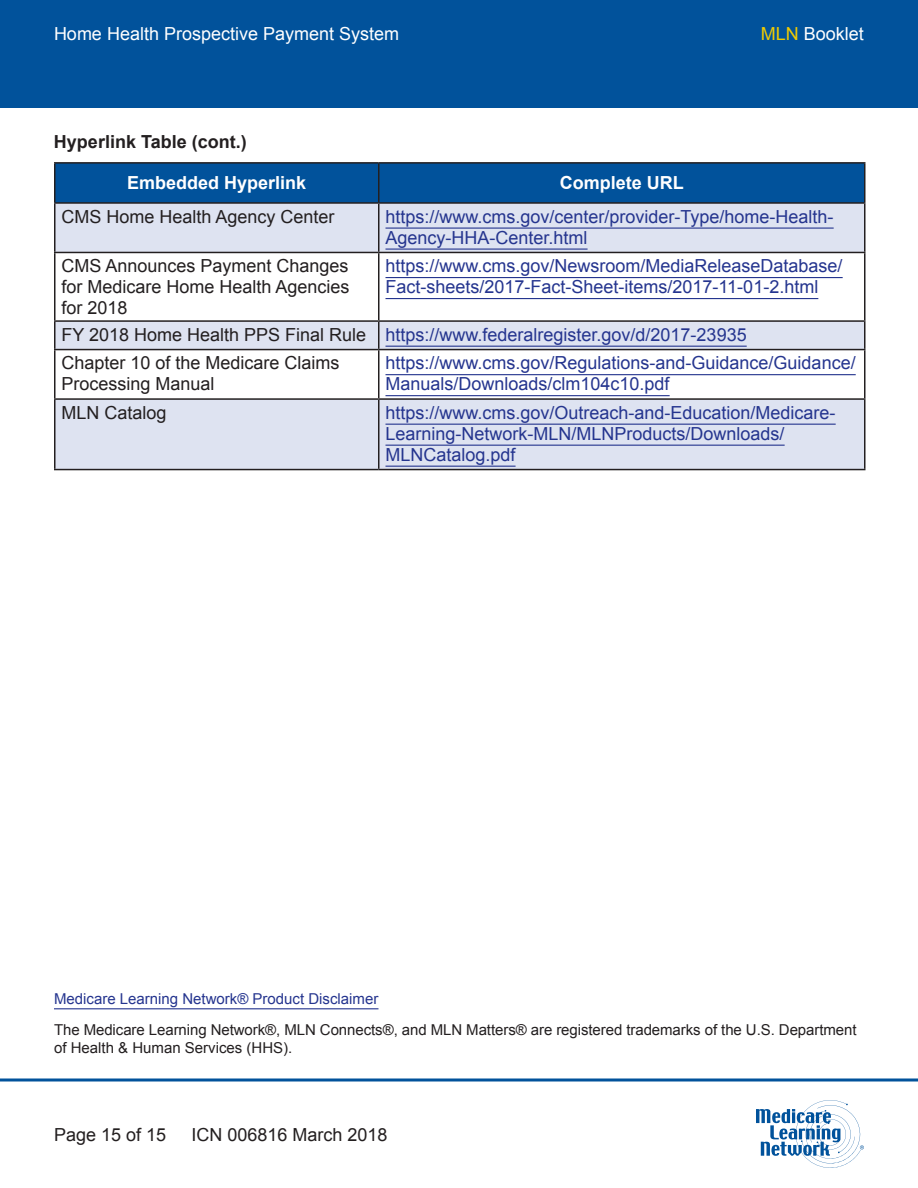
<style>
.page{position:relative;width:918px;height:1188px;background:#fff}
.page>*{position:absolute;margin:0;border:0;box-sizing:border-box;transform-origin:0 0}
.Table_Text{font:18px/21px "Arial";color:#25358f}
.Table_Text-2{font:18px/21px "Arial";color:#231f20;text-align:justify}
.t1{font:18px "Arial";color:#fff}
.Table_Header{font:700 18px "Arial";color:#fff}
.t2{font:700 18px "Arial";color:#231f20}
.Disclaimer{font:15px/18px "Arial";letter-spacing:-.005em;color:#231f20}
.Disclaimer-2{font:15px "Arial";color:#25358f}
.s1{color:#f0cb02}
</style>
<div class="page">
<div style="left:0;top:0;width:918px;height:108px;background:#01529b"></div>
<svg style="left:0;top:1078px;width:918px;height:4px;background:#407db3"></svg>
<svg style="left:756px;top:1100px;width:108px;height:68px"></svg>
<div style="left:56px;top:164px;width:808px;height:38px;background:#01529b"></div>
<svg style="left:56px;top:204px;width:808px;height:265px;fill:#dee3f1"></svg>
<hr style="left:54px;top:162px;width:325px;height:2px;background:#231f20">
<hr style="left:54px;top:164px;width:2px;height:38px;background:#231f20">
<hr style="left:379px;top:162px;width:487px;height:2px;background:#231f20">
<hr style="left:378px;top:164px;width:2px;height:38px;background:#231f20">
<hr style="left:864px;top:164px;width:2px;height:38px;background:#231f20">
<hr style="left:54px;top:202px;width:325px;height:2px;background:#231f20">
<hr style="left:54px;top:204px;width:2px;height:48px;background:#231f20">
<hr style="left:379px;top:202px;width:487px;height:2px;background:#231f20">
<hr style="left:378px;top:204px;width:2px;height:48px;background:#231f20">
<hr style="left:864px;top:204px;width:2px;height:48px;background:#231f20">
<hr style="left:54px;top:252px;width:325px;height:1px;background:#231f20">
<hr style="left:54px;top:253px;width:2px;height:67px;background:#231f20">
<hr style="left:379px;top:252px;width:487px;height:1px;background:#231f20">
<hr style="left:378px;top:253px;width:2px;height:67px;background:#231f20">
<hr style="left:864px;top:253px;width:2px;height:67px;background:#231f20">
<hr style="left:54px;top:320px;width:325px;height:2px;background:#231f20">
<hr style="left:54px;top:322px;width:2px;height:27px;background:#231f20">
<hr style="left:379px;top:320px;width:487px;height:2px;background:#231f20">
<hr style="left:378px;top:322px;width:2px;height:27px;background:#231f20">
<hr style="left:864px;top:322px;width:2px;height:27px;background:#231f20">
<hr style="left:54px;top:349px;width:325px;height:1px;background:#231f20">
<hr style="left:54px;top:350px;width:2px;height:48px;background:#231f20">
<hr style="left:379px;top:349px;width:487px;height:1px;background:#231f20">
<hr style="left:378px;top:350px;width:2px;height:48px;background:#231f20">
<hr style="left:864px;top:350px;width:2px;height:48px;background:#231f20">
<hr style="left:54px;top:398px;width:325px;height:2px;background:#231f20">
<hr style="left:54px;top:400px;width:2px;height:69px;background:#231f20">
<hr style="left:379px;top:398px;width:487px;height:2px;background:#231f20">
<hr style="left:378px;top:400px;width:2px;height:69px;background:#231f20">
<hr style="left:864px;top:400px;width:2px;height:69px;background:#231f20">
<hr style="left:54px;top:469px;width:325px;height:1px;background:#231f20">
<hr style="left:379px;top:469px;width:487px;height:1px;background:#231f20">
<hr style="left:386px;top:228px;width:448px;height:1px;background:#25358f">
<hr style="left:386px;top:249px;width:202px;height:1px;background:#25358f">
<hr style="left:386px;top:277px;width:457px;height:1px;background:#25358f">
<hr style="left:386px;top:298px;width:432px;height:1px;background:#25358f">
<hr style="left:386px;top:346px;width:361px;height:1px;background:#25358f">
<hr style="left:386px;top:374px;width:470px;height:1px;background:#25358f">
<hr style="left:386px;top:395px;width:284px;height:1px;background:#25358f">
<hr style="left:386px;top:424px;width:450px;height:1px;background:#25358f">
<hr style="left:386px;top:445px;width:399px;height:1px;background:#25358f">
<hr style="left:386px;top:466px;width:130px;height:1px;background:#25358f">
<hr style="left:54px;top:1008px;width:325px;height:1px;background:#25358f">
<p class="t1" style="left:54px;top:22px;width:347px">Home Health Prospective Payment System</p>
<p class="t1" style="left:761px;top:22px;width:105px"><span class="s1">MLN</span> Booklet</p>
<p class="t2" style="left:54px;top:130px;width:194px">Hyperlink Table (cont.)</p>
<p class="Table_Header" style="left:127px;top:171px;width:181px">Embedded Hyperlink</p>
<p class="Table_Header" style="left:560px;top:171px;width:126px">Complete URL</p>
<p class="Table_Text-2" style="left:62px;top:206px;width:275px">CMS Home Health Agency Center</p>
<p class="Table_Text" style="left:386px;top:206px;width:450px">https://www.cms.gov/center/provider-Type/home-Health-<br>Agency-HHA-Center.html</p>
<p class="Table_Text-2" style="left:62px;top:256px;width:290px">CMS Announces Payment Changes for Medicare Home Health Agencies for 2018</p>
<p class="Table_Text" style="left:386px;top:256px;width:459px">https://www.cms.gov/Newsroom/MediaReleaseDatabase/<br>Fact-sheets/2017-Fact-Sheet-items/2017-11-01-2.html</p>
<p class="Table_Text-2" style="left:62px;top:324px;width:306px">FY 2018 Home Health PPS Final Rule</p>
<p class="Table_Text" style="left:386px;top:324px;width:363px">https://www.federalregister.gov/d/2017-23935</p>
<p class="Table_Text-2" style="left:62px;top:353px;width:280px">Chapter 10 of the Medicare Claims<br>Processing Manual</p>
<p class="Table_Text" style="left:386px;top:353px;width:472px">https://www.cms.gov/Regulations-and-Guidance/Guidance/<br>Manuals/Downloads/clm104c10.pdf</p>
<p class="Table_Text-2" style="left:62px;top:402px;width:107px">MLN Catalog</p>
<p class="Table_Text" style="left:386px;top:402px;width:452px">https://www.cms.gov/Outreach-and-Education/Medicare-<br>Learning-Network-MLN/MLNProducts/Downloads/<br>MLNCatalog.pdf</p>
<p class="Disclaimer-2" style="left:54px;top:988px;width:326px">Medicare Learning Network® Product Disclaimer</p>
<p class="Disclaimer" style="left:54px;top:1021px;width:804px">The Medicare Learning Network®, MLN Connects®, and MLN Matters® are registered trademarks of the U.S. Department of Health &amp; Human Services (HHS).</p>
<p class="Table_Text-2" style="left:54px;top:1124px;width:114px">Page 15 of 15</p>
<p class="Table_Text-2" style="left:192px;top:1124px;width:198px">ICN 006816 March 2018</p>
</div>
